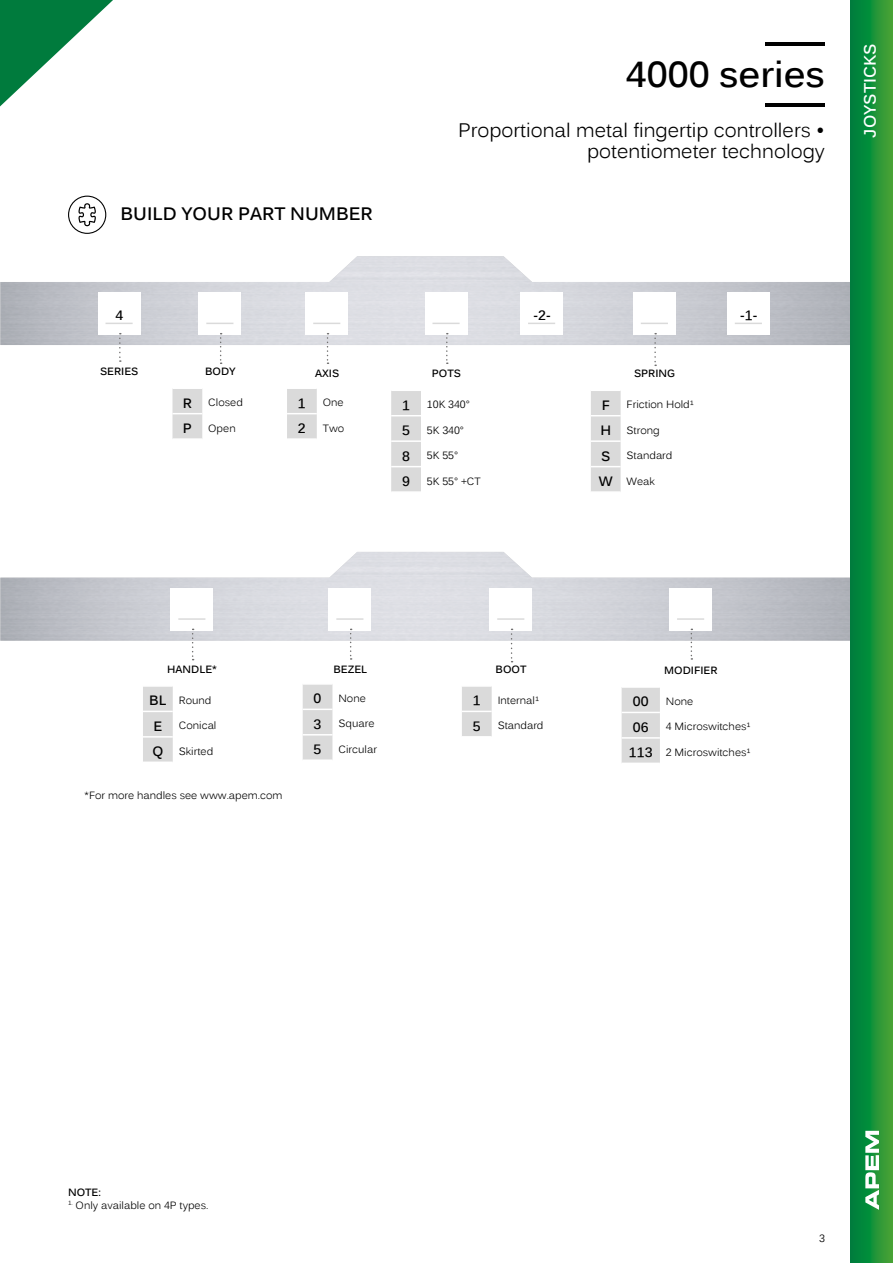
<style>
.page{position:relative;width:893px;height:1263px;background:#fff}
.page>*{position:absolute;margin:0;border:0;box-sizing:border-box;transform-origin:0 0}
.t1{font:700 36px "Kalinga";color:#000}
.t2{font:19.5px/21px "Kalinga";color:#000;text-align:right}
.t3{font:700 18px "Kalinga";color:#000}
.t4{font:700 16.5px "Kalinga";color:#fff}
.t5{font:700 13.5px "Kalinga";color:#000}
.t6{font:10.5px "Kalinga";color:#000}
.t7{font:700 10.5px "Kalinga";color:#000}
.s1{font-weight:700;font-size:13.5px}
</style>
<div class="page">
<svg style="left:172px;top:389px;width:30px;height:49px"></svg>
<hr style="left:172px;top:413px;width:30px;height:1px;background:#fff">
<svg style="left:220px;top:333px;width:2px;height:31px"></svg>
<svg style="left:206px;top:323px;width:27px;height:1px"></svg>
<div style="left:391px;top:391px;width:30px;height:100px;background:#dadada"></div>
<hr style="left:391px;top:415px;width:30px;height:1px;background:#fff">
<hr style="left:391px;top:440px;width:30px;height:2px;background:#fff">
<hr style="left:391px;top:466px;width:30px;height:1px;background:#fff">
<svg style="left:446px;top:333px;width:2px;height:31px"></svg>
<svg style="left:432px;top:323px;width:28px;height:1px"></svg>
<div style="left:591px;top:391px;width:30px;height:100px;background:#dadada"></div>
<hr style="left:591px;top:415px;width:30px;height:1px;background:#fff">
<hr style="left:591px;top:440px;width:30px;height:2px;background:#fff">
<hr style="left:591px;top:466px;width:30px;height:1px;background:#fff">
<svg style="left:654px;top:333px;width:2px;height:33px"></svg>
<svg style="left:641px;top:323px;width:27px;height:1px"></svg>
<svg style="left:287px;top:389px;width:30px;height:49px"></svg>
<hr style="left:287px;top:413px;width:30px;height:1px;background:#fff">
<svg style="left:327px;top:333px;width:1px;height:31px"></svg>
<svg style="left:313px;top:323px;width:27px;height:1px"></svg>
<svg style="left:68px;top:196px;width:38px;height:38px"></svg>
<hr style="left:766px;top:103px;width:59px;height:3px;background:#000">
<hr style="left:766px;top:43px;width:59px;height:3px;background:#000">
<div style="left:622px;top:688px;width:38px;height:75px;background:#dadada"></div>
<hr style="left:622px;top:712px;width:38px;height:1px;background:#fff">
<hr style="left:622px;top:737px;width:38px;height:2px;background:#fff">
<svg style="left:691px;top:629px;width:1px;height:31px"></svg>
<hr style="left:677px;top:618px;width:27px;height:2px;background:#dadada">
<div style="left:143px;top:687px;width:30px;height:74px;background:#dadada"></div>
<hr style="left:143px;top:711px;width:30px;height:1px;background:#fff">
<hr style="left:143px;top:736px;width:30px;height:2px;background:#fff">
<svg style="left:192px;top:629px;width:2px;height:31px"></svg>
<hr style="left:178px;top:618px;width:27px;height:2px;background:#dadada">
<svg style="left:462px;top:687px;width:30px;height:49px"></svg>
<hr style="left:462px;top:711px;width:30px;height:1px;background:#fff">
<svg style="left:511px;top:629px;width:2px;height:33px"></svg>
<hr style="left:497px;top:618px;width:27px;height:2px;background:#dadada">
<div style="left:303px;top:684px;width:29px;height:75px;background:#dadada"></div>
<svg style="left:350px;top:629px;width:2px;height:31px"></svg>
<hr style="left:336px;top:618px;width:27px;height:2px;background:#dadada">
<svg style="left:119px;top:333px;width:2px;height:29px"></svg>
<svg style="left:106px;top:323px;width:27px;height:1px"></svg>
<svg style="left:528px;top:323px;width:27px;height:1px"></svg>
<svg style="left:735px;top:323px;width:27px;height:1px"></svg>
<svg style="left:850px;top:0;width:43px;height:1263px;background:#199039"></svg>
<svg style="left:0;top:0;width:113px;height:106px"></svg>
<svg style="left:865px;top:1131px;width:14px;height:79px"></svg>
<h3 class="t3" style="left:120px;top:202px;width:254px">BUILD YOUR PART NUMBER</h3>
<h1 class="t1" style="left:626px;top:51px;width:201px">4000 series</h1>
<h2 class="t2" style="left:458px;top:122px;width:368px">Proportional metal fingertip controllers • potentiometer technology</h2>
<p class="t5" style="left:115px;top:306px;width:9px">4</p>
<p class="t5" style="left:534px;top:306px;width:19px">-2-</p>
<p class="t5" style="left:740px;top:306px;width:19px">-1-</p>
<p class="t7" style="left:100px;top:365px;width:40px">SERIES</p>
<p class="t7" style="left:205px;top:365px;width:32px">BODY</p>
<p class="t6" style="left:183px;top:396px;width:62px"><span class="s1">R</span> Closed</p>
<p class="t6" style="left:183px;top:421px;width:54px"><span class="s1">P</span> Open</p>
<p class="t7" style="left:315px;top:367px;width:26px">AXIS</p>
<p class="t5" style="left:298px;top:394px;width:9px">1</p>
<p class="t6" style="left:323px;top:396px;width:22px">One</p>
<p class="t5" style="left:298px;top:419px;width:9px">2</p>
<p class="t6" style="left:323px;top:421px;width:23px">Two</p>
<p class="t7" style="left:432px;top:367px;width:31px">POTS</p>
<p class="t5" style="left:402px;top:396px;width:9px">1</p>
<p class="t6" style="left:427px;top:398px;width:44px">10K 340°</p>
<p class="t5" style="left:402px;top:422px;width:9px">5</p>
<p class="t6" style="left:427px;top:423px;width:39px">5K 340°</p>
<p class="t5" style="left:402px;top:447px;width:9px">8</p>
<p class="t6" style="left:427px;top:449px;width:33px">5K 55°</p>
<p class="t5" style="left:402px;top:472px;width:9px">9</p>
<p class="t6" style="left:427px;top:474px;width:55px">5K 55° +CT</p>
<p class="t7" style="left:634px;top:367px;width:43px">SPRING</p>
<p class="t6" style="left:602px;top:398px;width:94px"><span class="s1">F</span> Friction Hold¹</p>
<p class="t6" style="left:600px;top:423px;width:61px"><span class="s1">H</span> Strong</p>
<p class="t6" style="left:601px;top:449px;width:73px"><span class="s1">S</span> Standard</p>
<p class="t6" style="left:599px;top:474px;width:58px"><span class="s1">W</span> Weak</p>
<h3 class="t4" style="left:859px;top:138px;width:96px;rotate:-90deg">JOYSTICKS</h3>
<p class="t7" style="left:167px;top:662px;width:51px">HANDLE*</p>
<p class="t6" style="left:149px;top:693px;width:64px"><span class="s1">BL</span> Round</p>
<p class="t6" style="left:153px;top:719px;width:64px"><span class="s1">E</span> Conical</p>
<p class="t6" style="left:152px;top:744px;width:62px"><span class="s1">Q</span> Skirted</p>
<p class="t6" style="left:85px;top:788px;width:200px">*For more handles see www.apem.com</p>
<p class="t7" style="left:333px;top:662px;width:35px">BEZEL</p>
<p class="t5" style="left:314px;top:690px;width:9px">0</p>
<p class="t6" style="left:338px;top:691px;width:29px">None</p>
<p class="t5" style="left:314px;top:715px;width:9px">3</p>
<p class="t6" style="left:338px;top:717px;width:38px">Square</p>
<p class="t5" style="left:314px;top:741px;width:9px">5</p>
<p class="t6" style="left:338px;top:742px;width:40px">Circular</p>
<p class="t7" style="left:496px;top:662px;width:32px">BOOT</p>
<p class="t5" style="left:473px;top:692px;width:9px">1</p>
<p class="t6" style="left:498px;top:693px;width:43px">Internal¹</p>
<p class="t5" style="left:473px;top:717px;width:9px">5</p>
<p class="t6" style="left:498px;top:719px;width:47px">Standard</p>
<p class="t7" style="left:664px;top:663px;width:55px">MODIFIER</p>
<p class="t5" style="left:633px;top:693px;width:17px">00</p>
<p class="t6" style="left:666px;top:694px;width:29px">None</p>
<p class="t5" style="left:633px;top:718px;width:17px">06</p>
<p class="t6" style="left:666px;top:720px;width:86px">4 Microswitches¹</p>
<p class="t6" style="left:629px;top:745px;width:123px"><span class="s1">113</span> 2 Microswitches¹</p>
<p class="t7" style="left:68px;top:1186px;width:34px">NOTE:</p>
<p class="t6" style="left:68px;top:1198px;width:142px"><sup>1.</sup> Only available on 4P types.</p>
<p class="t6" style="left:819px;top:1231px;width:7px">3</p>
</div>
